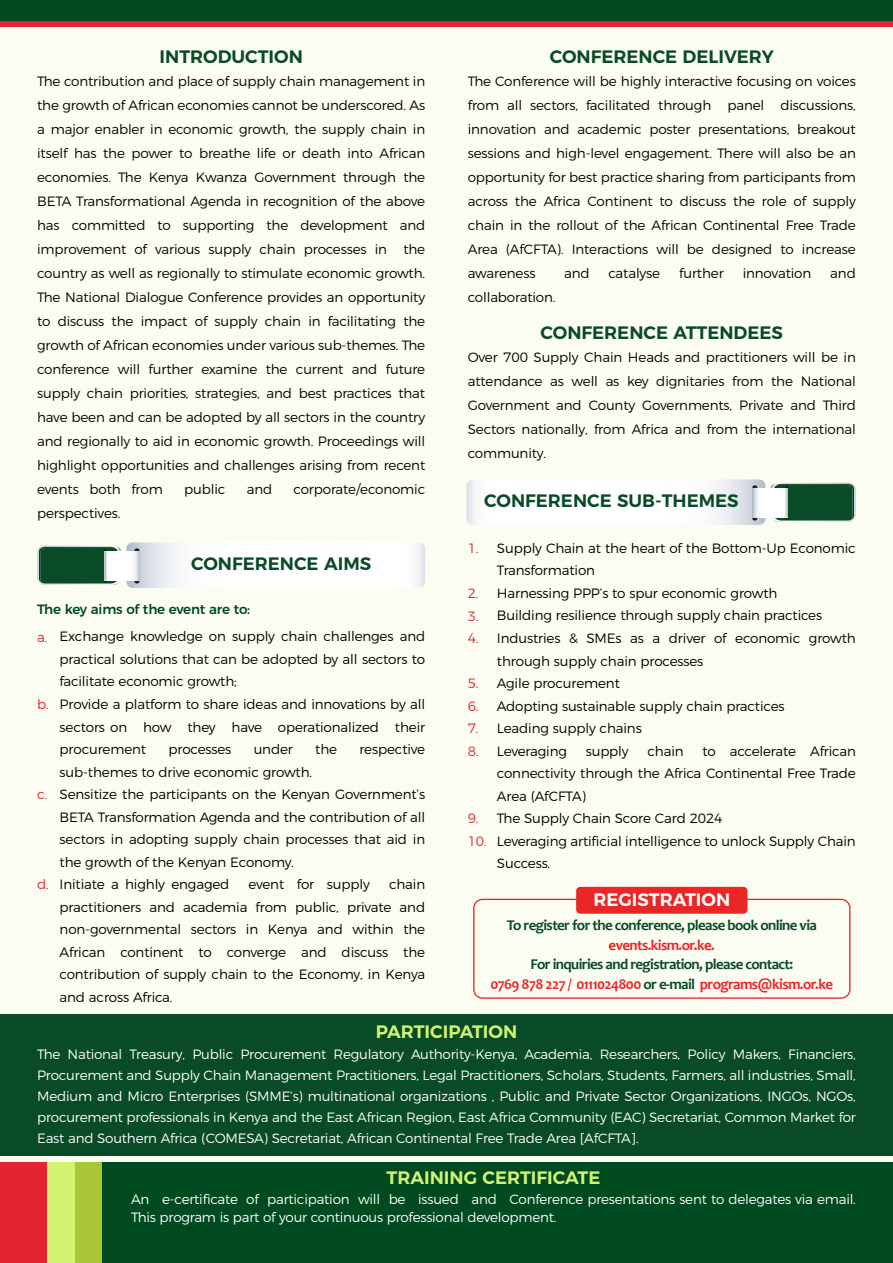
<style>
.page{position:relative;width:893px;height:1263px;background:#fbfcf2}
.page>*{position:absolute;margin:0;border:0;box-sizing:border-box;transform-origin:0 0}
.t1{font:600 18px "Montserrat";color:#084b26}
.t2{font:600 18px "Montserrat";color:#d3f272}
.t3{font:600 18px "Montserrat";color:#fffdfd}
.t4{font:700 15px/19.5px "Candara";letter-spacing:-.04em;color:#084b26;text-align:center}
.t5{font:700 15px "Candara";letter-spacing:-.04em;color:#eb2626}
.t6{font:300 13.5px/24px "Montserrat";letter-spacing:-.01em;color:#020202;text-align:justify}
.t7{font:300 13.5px/22.5px "Montserrat";letter-spacing:-.01em;color:#000}
.t8{font:300 13.5px/21px "Montserrat";letter-spacing:-.015em;color:#fdfffe;text-align:justify}
.t9{font:300 13.5px/22.5px "Montserrat";color:#e42531;text-align:justify}
.t10{font:500 13.5px "Montserrat";letter-spacing:-.015em;color:#004a20}
.s1{color:#eb2626}
</style>
<div class="page">
<div style="left:75px;top:1162px;width:28px;height:101px;background:#a8c637"></div>
<div style="left:47px;top:1162px;width:28px;height:101px;background:#d3f272"></div>
<div style="left:0;top:1162px;width:47px;height:101px;background:#e42531"></div>
<div style="left:103px;top:1162px;width:790px;height:101px;background:#004a20"></div>
<div style="left:0;top:0;width:893px;height:26px;background:#e42531"></div>
<div style="left:0;top:0;width:893px;height:21px;background:#004a20"></div>
<div style="left:0;top:1014px;width:893px;height:142px;background:#084b26"></div>
<svg style="left:37px;top:542px;width:388px;height:46px"></svg>
<hr style="left:104px;top:549px;width:2px;height:33px;background:#0d1f13">
<svg style="left:107px;top:551px;width:32px;height:29px"></svg>
<hr style="left:104px;top:551px;width:3px;height:29px;background:#212120">
<svg style="left:467px;top:479px;width:389px;height:46px"></svg>
<hr style="left:785px;top:486px;width:2px;height:33px;background:#0d1f13">
<svg style="left:752px;top:488px;width:32px;height:29px"></svg>
<hr style="left:784px;top:488px;width:3px;height:29px;background:#212120">
<div style="left:473px;top:899px;width:377px;height:100px;border:1px solid #eb2626;border-radius:9px"></div>
<div style="left:576px;top:887px;width:171px;height:27px;background:#eb2626;border-radius:4px"></div>
<h1 class="t1" style="left:160px;top:42px;width:145px">INTRODUCTION</h1>
<h1 class="t1" style="left:550px;top:42px;width:226px">CONFERENCE DELIVERY</h1>
<p class="t6" style="left:37px;top:68px;width:390px">The contribution and place of supply chain management in the growth of African economies cannot be underscored. As a major enabler in economic growth, the supply chain in itself has the power to breathe life or death into African economies. The Kenya Kwanza Government through the BETA Transformational Agenda in recognition of the above has committed to supporting the development and improvement of various supply chain processes in the country as well as regionally to stimulate economic growth.<br>The National Dialogue Conference provides an opportunity to discuss the impact of supply chain in facilitating the growth of African economies under various sub-themes. The conference will further examine the current and future supply chain priorities, strategies, and best practices that have been and can be adopted by all sectors in the country and regionally to aid in economic growth. Proceedings will highlight opportunities and challenges arising from recent events both from</p>
<p class="t6" style="left:184px;top:476px;width:43px">public</p>
<p class="t6" style="left:247px;top:476px;width:27px">and</p>
<p class="t6" style="left:294px;top:476px;width:133px">corporate/economic</p>
<p class="t6" style="left:37px;top:500px;width:85px">perspectives.</p>
<h1 class="t1" style="left:191px;top:549px;width:182px">CONFERENCE AIMS</h1>
<p class="t10" style="left:37px;top:598px;width:215px">The key aims of the event are to:</p>
<p class="t7" style="left:60px;top:624px;width:367px">Exchange knowledge on supply chain challenges and practical solutions that can be adopted by all sectors to facilitate economic growth;<br>Provide a platform to share ideas and innovations by all sectors on how they have operationalized their procurement</p>
<p class="t9" style="left:37px;top:624px;width:12px">a.</p>
<p class="t9" style="left:37px;top:692px;width:13px">b.</p>
<p class="t7" style="left:169px;top:737px;width:64px">processes</p>
<p class="t7" style="left:254px;top:737px;width:41px">under</p>
<p class="t7" style="left:315px;top:737px;width:23px">the</p>
<p class="t7" style="left:359px;top:737px;width:67px">respective</p>
<p class="t7" style="left:60px;top:759px;width:367px">sub-themes to drive economic growth.<br>Sensitize the participants on the Kenyan Government’s BETA Transformation Agenda and the contribution of all sectors in adopting supply chain processes that aid in the growth of the Kenyan Economy.<br>Initiate a highly engaged</p>
<p class="t9" style="left:37px;top:782px;width:11px">c.</p>
<p class="t7" style="left:249px;top:872px;width:123px">event for supply</p>
<p class="t7" style="left:60px;top:872px;width:367px;text-align:justify;text-indent:329px">chain practitioners and academia from public, private and non-governmental sectors in Kenya and within the African continent to converge and discuss the contribution of supply chain to the Economy, in Kenya and across Africa.</p>
<p class="t9" style="left:37px;top:872px;width:13px">d.</p>
<p class="t6" style="left:468px;top:68px;width:390px">The Conference will be highly interactive focusing on voices from all sectors, facilitated through panel discussions, innovation and academic poster presentations, breakout sessions and high-level engagement. There will also be an opportunity for best practice sharing from participants from across the Africa Continent to discuss the role of supply chain in the rollout of the African Continental Free Trade Area (AfCFTA). Interactions will be designed to increase awareness</p>
<p class="t6" style="left:564px;top:260px;width:27px">and</p>
<p class="t6" style="left:608px;top:260px;width:53px">catalyse</p>
<p class="t6" style="left:679px;top:260px;width:46px">further</p>
<p class="t6" style="left:743px;top:260px;width:70px">innovation</p>
<p class="t6" style="left:830px;top:260px;width:27px">and</p>
<p class="t6" style="left:468px;top:284px;width:89px">collaboration.</p>
<h1 class="t1" style="left:541px;top:318px;width:244px">CONFERENCE ATTENDEES</h1>
<p class="t6" style="left:468px;top:344px;width:390px">Over 700 Supply Chain Heads and practitioners will be in attendance as well as key dignitaries from the National Government and County Governments, Private and Third Sectors nationally, from Africa and from the international community.</p>
<h1 class="t1" style="left:484px;top:486px;width:256px">CONFERENCE SUB-THEMES</h1>
<p class="t9" style="left:468px;top:536px;width:12px">1.</p>
<p class="t9" style="left:468px;top:581px;width:12px">2.<br>3.<br>4.</p>
<p class="t9" style="left:468px;top:671px;width:12px">5.<br>6.<br>7.<br>8.</p>
<p class="t9" style="left:468px;top:806px;width:20px">9.<br>10.</p>
<p class="t7" style="left:497px;top:536px;width:360px">Supply Chain at the heart of the Bottom-Up Economic Transformation<br>Harnessing PPP’s to spur economic growth<br>Building resilience through supply chain practices Industries &amp; SMEs as a driver of economic growth through supply chain processes<br>Agile procurement<br>Adopting sustainable supply chain practices<br>Leading supply chains<br>Leveraging</p>
<p class="t7" style="left:497px;top:738px;width:360px;text-indent:205px">to accelerate African connectivity through the Africa Continental Free Trade<br>Area (AfCFTA)<br>The Supply Chain Score Card 2024<br>Leveraging artificial intelligence to unlock Supply Chain<br>Success.</p>
<p class="t7" style="left:586px;top:738px;width:44px">supply</p>
<p class="t7" style="left:647px;top:738px;width:38px">chain</p>
<h1 class="t3" style="left:593px;top:885px;width:138px">REGISTRATION</h1>
<p class="t4" style="left:507px;top:915px;width:312px">To register for the conference, please book online via</p>
<p class="t5" style="left:609px;top:936px;width:108px">events.kism.or.ke.</p>
<p class="t4" style="left:490px;top:954px;width:344px">For inquiries and registration, please contact:<br><span class="s1">0769 878 227 / 0111024800</span> or e-mail <span class="s1">programs@kism.or.ke</span></p>
<h1 class="t2" style="left:376px;top:1017px;width:143px">PARTICIPATION</h1>
<p class="t8" style="left:37px;top:1043px;width:820px">The National Treasury, Public Procurement Regulatory Authority-Kenya, Academia, Researchers, Policy Makers, Financiers, Procurement and Supply Chain Management Practitioners, Legal Practitioners, Scholars, Students, Farmers, all industries, Small, Medium and Micro Enterprises (SMME’s) multinational organizations , Public and Private Sector Organizations, INGOs, NGOs, procurement professionals in Kenya and the East African Region, East Africa Community (EAC) Secretariat, Common Market for East and Southern Africa (COMESA) Secretariat, African Continental Free Trade Area [AfCFTA].</p>
<h1 class="t2" style="left:387px;top:1163px;width:215px">TRAINING CERTIFICATE</h1>
<p class="t8" style="left:131px;top:1189px;width:726px;line-height:18px">An e-certificate of participation will be issued and Conference presentations sent to delegates via email.<br>This program is part of your continuous professional development.</p>
</div>
